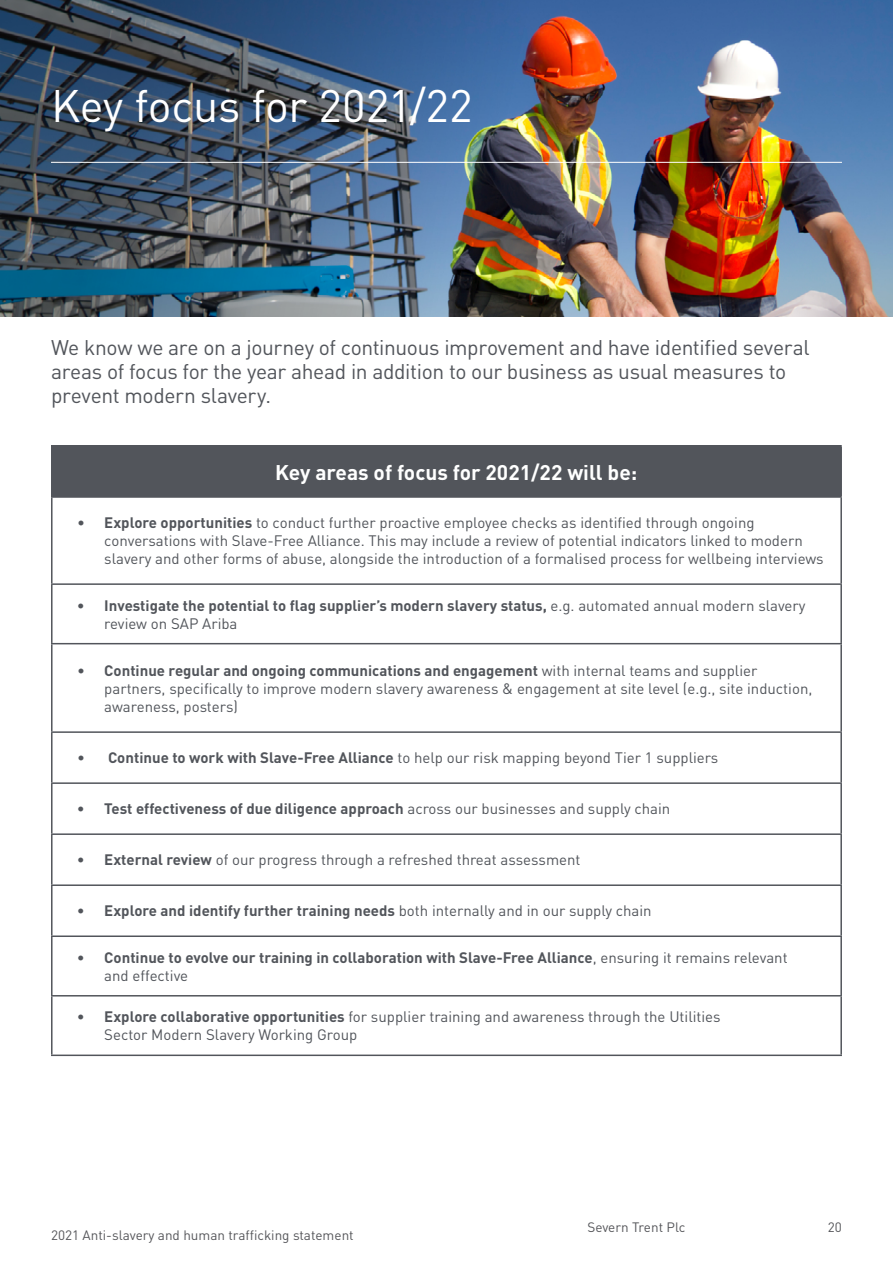
<style>
.page{position:relative;width:893px;height:1263px;background:#fff}
.page>*{position:absolute;margin:0;border:0;box-sizing:border-box;transform-origin:0 0}
.t1{font:45px "DINOT";letter-spacing:-.01em;color:#fff}
.t2{font:21px/24px "DINOT";letter-spacing:-.015em;color:#52555b}
.t3{font:700 21px "DINOT";color:#fff}
.t4{font:15px/18px "DINOT";color:#52555b}
.t5{font:700 15px/18px "DINOT";color:#52555b}
.t6{font:13.5px "DINOT";color:#55565a}
.s1{font-weight:700}
.s2{font-weight:400}
</style>
<div class="page">
<img style="left:652px;top:0;width:241px;height:316px">
<img style="left:0;top:0;width:652px;height:316px">
<hr style="left:51px;top:162px;width:791px;height:1px;background:#fff">
<div style="left:52px;top:446px;width:789px;height:51px;background:#52555b"></div>
<svg style="left:53px;top:642px;width:787px;height:355px"></svg>
<hr style="left:51px;top:498px;width:2px;height:85px;background:#52555b">
<hr style="left:840px;top:498px;width:2px;height:85px;background:#52555b">
<hr style="left:51px;top:583px;width:791px;height:2px;background:#52555b">
<hr style="left:51px;top:585px;width:2px;height:58px;background:#52555b">
<hr style="left:840px;top:585px;width:2px;height:58px;background:#52555b">
<hr style="left:51px;top:643px;width:791px;height:1px;background:#52555b">
<hr style="left:51px;top:644px;width:2px;height:87px;background:#52555b">
<hr style="left:840px;top:644px;width:2px;height:87px;background:#52555b">
<hr style="left:51px;top:731px;width:791px;height:2px;background:#52555b">
<hr style="left:51px;top:733px;width:2px;height:49px;background:#52555b">
<hr style="left:840px;top:733px;width:2px;height:49px;background:#52555b">
<hr style="left:51px;top:782px;width:791px;height:2px;background:#52555b">
<hr style="left:51px;top:784px;width:2px;height:49px;background:#52555b">
<hr style="left:840px;top:784px;width:2px;height:49px;background:#52555b">
<hr style="left:51px;top:833px;width:791px;height:2px;background:#52555b">
<hr style="left:51px;top:835px;width:2px;height:49px;background:#52555b">
<hr style="left:840px;top:835px;width:2px;height:49px;background:#52555b">
<hr style="left:51px;top:884px;width:791px;height:2px;background:#52555b">
<hr style="left:51px;top:886px;width:2px;height:49px;background:#52555b">
<hr style="left:840px;top:886px;width:2px;height:49px;background:#52555b">
<hr style="left:51px;top:935px;width:791px;height:2px;background:#52555b">
<hr style="left:51px;top:937px;width:2px;height:58px;background:#52555b">
<hr style="left:840px;top:937px;width:2px;height:58px;background:#52555b">
<hr style="left:51px;top:995px;width:791px;height:1px;background:#52555b">
<hr style="left:51px;top:996px;width:2px;height:58px;background:#52555b">
<hr style="left:840px;top:996px;width:2px;height:58px;background:#52555b">
<hr style="left:51px;top:1054px;width:791px;height:2px;background:#52555b">
<hr style="left:51px;top:445px;width:791px;height:2px;background:#52555b">
<hr style="left:51px;top:447px;width:2px;height:49px;background:#52555b">
<hr style="left:840px;top:447px;width:2px;height:49px;background:#52555b">
<hr style="left:51px;top:496px;width:791px;height:2px;background:#52555b">
<h1 class="t1" style="left:51px;top:78px;width:423px">Key focus for 2021/22</h1>
<h2 class="t2" style="left:51px;top:335px;width:760px">We know we are on a journey of continuous improvement and have identified several areas of focus for the year ahead in addition to our business as usual measures to prevent modern slavery.</h2>
<h2 class="t3" style="left:275px;top:458px;width:364px">Key areas of focus for 2021/22 will be:</h2>
<p class="t4" style="left:104px;top:514px;width:721px;text-indent:-27px">• <span class="s1">Explore opportunities</span> to conduct further proactive employee checks as identified through ongoing conversations with Slave-Free Alliance. This may include a review of potential indicators linked to modern slavery and other forms of abuse, alongside the introduction of a formalised process for wellbeing interviews</p>
<p class="t5" style="left:104px;top:596px;width:703px;text-indent:-27px">• Investigate the potential to flag supplier’s modern slavery status, <span class="s2">e.g. automated annual modern slavery review on SAP Ariba</span></p>
<p class="t4" style="left:104px;top:661px;width:710px;text-indent:-27px">• <span class="s1">Continue regular and ongoing communications and engagement</span> with internal teams and supplier partners, specifically to improve modern slavery awareness &amp; engagement at site level (e.g., site induction, awareness, posters)</p>
<p class="t4" style="left:77px;top:749px;width:643px">• <span class="s1">Continue to work with Slave-Free Alliance</span> to help our risk mapping beyond Tier 1 suppliers</p>
<p class="t5" style="left:77px;top:799px;width:595px">• Test effectiveness of due diligence approach <span class="s2">across our businesses and supply chain</span></p>
<p class="t4" style="left:77px;top:851px;width:505px"><span class="s1">• External review</span> of our progress through a refreshed threat assessment</p>
<p class="t5" style="left:77px;top:902px;width:576px">• Explore and identify further training needs <span class="s2">both internally and in our supply chain</span></p>
<p class="t5" style="left:104px;top:948px;width:685px;text-indent:-27px">• Continue to evolve our training in collaboration with Slave-Free Alliance<span class="s2">, ensuring it remains relevant and effective</span></p>
<p class="t4" style="left:104px;top:1008px;width:618px;text-indent:-27px"><span class="s1">• Explore collaborative opportunities</span> for supplier training and awareness through the Utilities<br>Sector Modern Slavery Working Group</p>
<p class="t6" style="left:51px;top:1226px;width:304px">2021 Anti-slavery and human trafficking statement</p>
<p class="t6" style="left:587px;top:1218px;width:100px">Severn Trent Plc</p>
<p class="t6" style="left:828px;top:1218px;width:16px">20</p>
</div>
